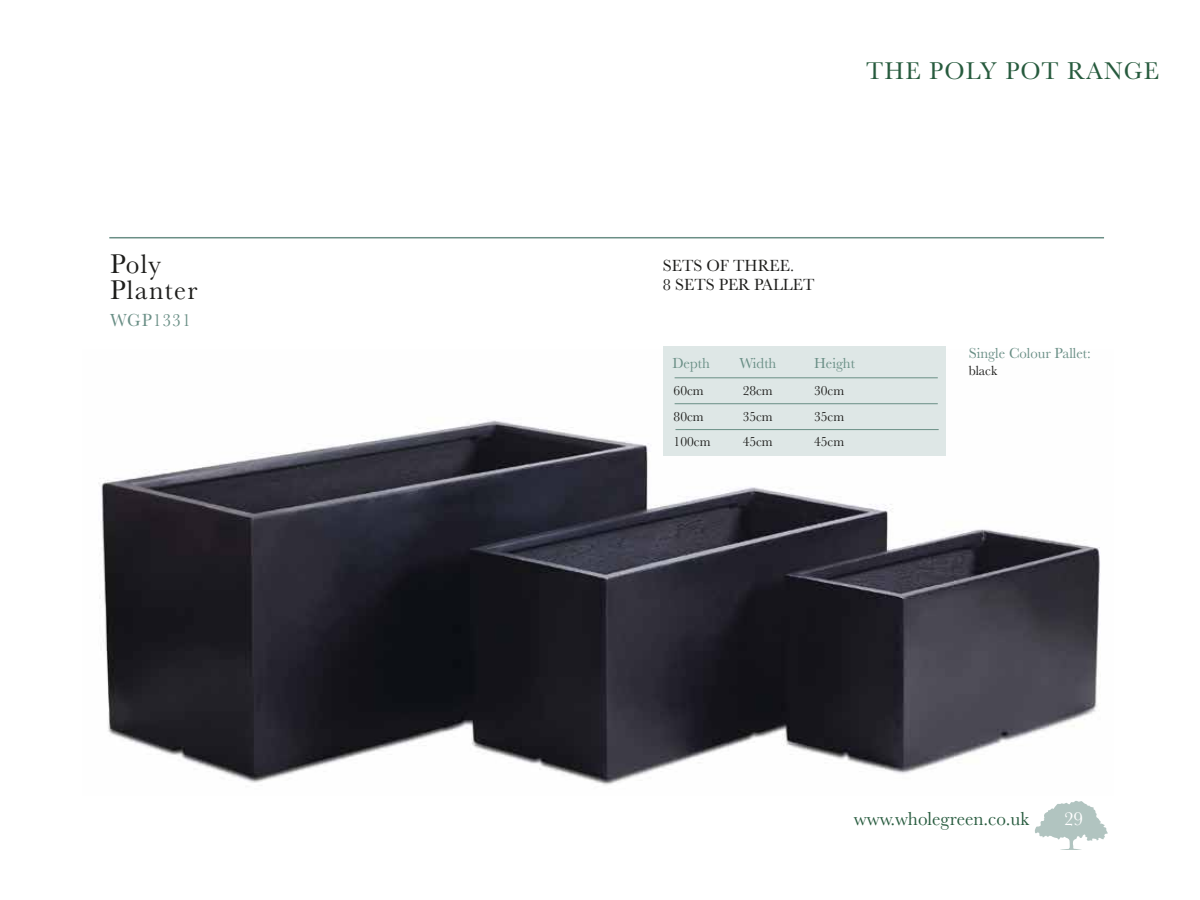
<style>
.page{position:relative;width:1200px;height:900px;background:#fff}
.page>*{position:absolute;margin:0;border:0;box-sizing:border-box;transform-origin:0 0}
.t1{font:27.9px/26.5px "Baskerville";letter-spacing:.05em;color:#1d1d1b}
.t2{font:25.2px "Baskerville";letter-spacing:.05em;color:#275b3e}
.t3{font:19.65px "Baskerville";color:#275b3e}
.t4{font:19.65px "Baskerville";color:#fff}
.t5{font:18.15px "Baskerville";letter-spacing:.05em;color:#6a8f86}
.t6{font:16.8px/18.1px "Baskerville";color:#1d1d1b}
.t7{font:15.15px "Baskerville";color:#6a8f86}
.t8{font:13.8px/25.2px "Baskerville";color:#1d1d1b;text-align:justify}
</style>
<div class="page">
<svg style="left:1035px;top:801px;width:73px;height:49px"></svg>
<img style="left:98px;top:350px;width:1002px;height:435px">
<hr style="left:109px;top:237px;width:995px;height:1px;background:#6a8f86">
<div style="left:663px;top:347px;width:282px;height:109px;background:#dee7e6"></div>
<hr style="left:675px;top:377px;width:263px;height:1px;background:#6a8f86">
<hr style="left:675px;top:403px;width:263px;height:1px;background:#6a8f86">
<hr style="left:675px;top:429px;width:264px;height:1px;background:#6a8f86">
<h1 class="t1" style="left:110px;top:251px;width:89px">Poly<br>Planter</h1>
<h3 class="t5" style="left:110px;top:308px;width:82px">WGP1331</h3>
<h2 class="t2" style="left:866px;top:55px;width:295px">THE POLY POT RANGE</h2>
<p class="t6" style="left:663px;top:257px;width:153px">SETS OF THREE.<br>8 SETS PER PALLET</p>
<p class="t7" style="left:672px;top:353px;width:39px">Depth</p>
<p class="t7" style="left:740px;top:353px;width:38px">Width</p>
<p class="t7" style="left:814px;top:353px;width:43px">Height</p>
<p class="t8" style="left:743px;top:379px;width:32px">28cm 35cm 45cm</p>
<p class="t8" style="left:674px;top:379px;width:38px;text-align:left">60cm<br>80cm<br>100cm</p>
<p class="t8" style="left:814px;top:379px;width:32px">30cm 35cm 45cm</p>
<p class="t7" style="left:969px;top:343px;width:124px">Single Colour Pallet:</p>
<p class="t8" style="left:969px;top:358px;width:30px">black</p>
<h3 class="t3" style="left:854px;top:806px;width:177px">www.wholegreen.co.uk</h3>
<h3 class="t4" style="left:1064px;top:806px;width:21px">29</h3>
</div>
